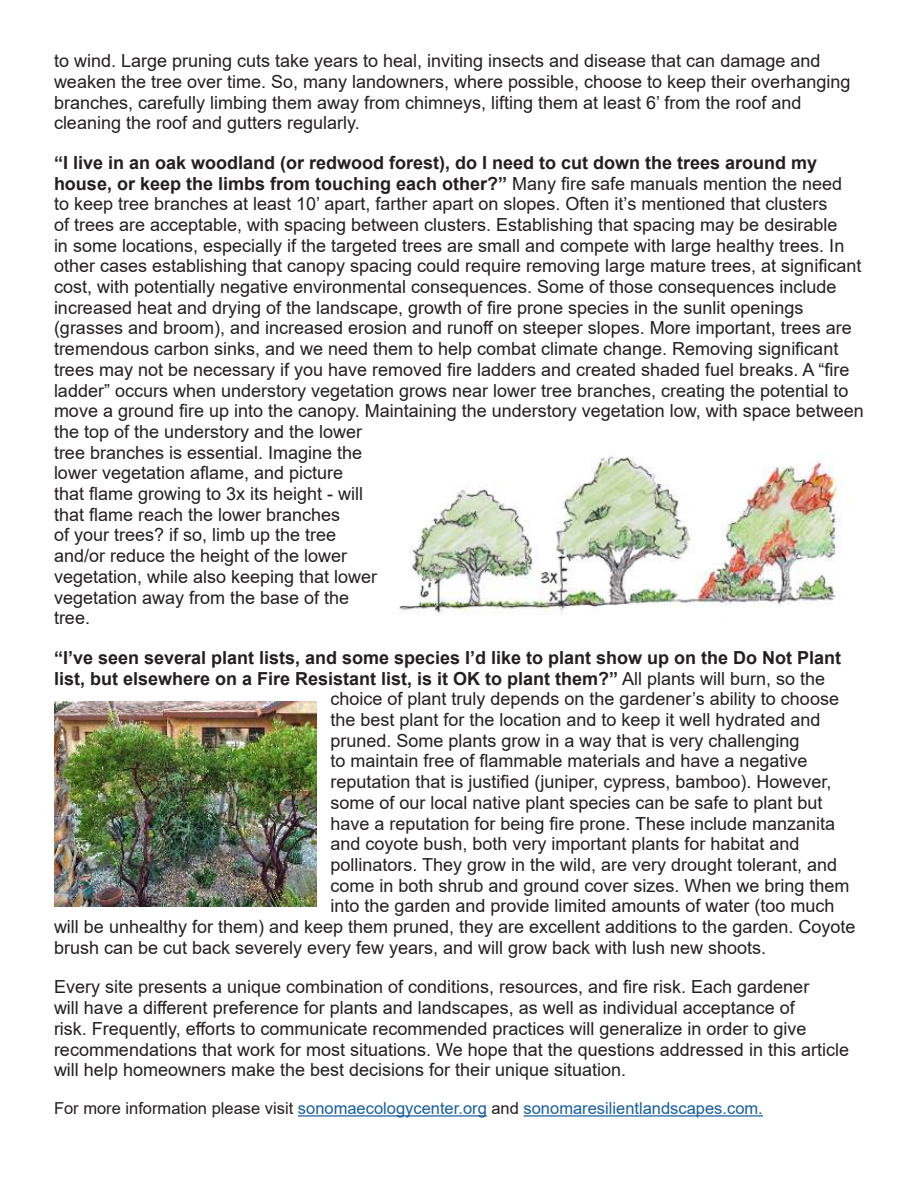
<style>
.page{position:relative;width:918px;height:1188px;background:#fff}
.page>*{position:absolute;margin:0;border:0;box-sizing:border-box;transform-origin:0 0}
.t1{font:18px/20.7px "Arial";color:#231f20}
.t2{font:700 18px "Arial";color:#231f20}
.t3{font:16.5px "Arial";color:#175d9e}
.s1{font-weight:700}
.s2{font-weight:400}
.s3{color:#231f20}
</style>
<div class="page">
<hr style="left:298px;top:1115px;width:189px;height:2px;background:#175d9e">
<hr style="left:524px;top:1115px;width:239px;height:2px;background:#175d9e">
<img style="left:399px;top:456px;width:452px;height:159px">
<img style="left:54px;top:701px;width:263px;height:206px">
<p class="t1" style="left:54px;top:50px;width:798px">to wind. Large pruning cuts take years to heal, inviting insects and disease that can damage and weaken the tree over time. So, many landowners, where possible, choose to keep their overhanging branches, carefully limbing them away from chimneys, lifting them at least 6’ from the roof and cleaning the roof and gutters regularly.</p>
<p class="t1" style="left:54px;top:152px;width:811px"><span class="s1">“I live in an oak woodland (or redwood forest), do I need to cut down the trees around my house, or keep the limbs from touching each other?”</span> Many fire safe manuals mention the need<br>to keep tree branches at least 10’ apart, farther apart on slopes. Often it’s mentioned that clusters<br>of trees are acceptable, with spacing between clusters. Establishing that spacing may be desirable<br>in some locations, especially if the targeted trees are small and compete with large healthy trees. In other cases establishing that canopy spacing could require removing large mature trees, at significant cost, with potentially negative environmental consequences. Some of those consequences include increased heat and drying of the landscape, growth of fire prone species in the sunlit openings (grasses and broom), and increased erosion and runoff on steeper slopes. More important, trees are tremendous carbon sinks, and we need them to help combat climate change. Removing significant trees may not be necessary if you have removed fire ladders and created shaded fuel breaks. A “fire ladder” occurs when understory vegetation grows near lower tree branches, creating the potential to move a ground fire up into the canopy. Maintaining the understory vegetation low, with space between the top of the understory and the lower<br>tree branches is essential. Imagine the<br>lower vegetation aflame, and picture<br>that flame growing to 3x its height - will<br>that flame reach the lower branches<br>of your trees? if so, limb up the tree<br>and/or reduce the height of the lower<br>vegetation, while also keeping that lower<br>vegetation away from the base of the<br>tree.</p>
<p class="t2" style="left:54px;top:651px;width:789px">“I’ve seen several plant lists, and some species I’d like to plant show up on the Do Not Plant</p>
<p class="t2" style="left:54px;top:672px;width:773px">list, but elsewhere on a Fire Resistant list, is it OK to plant them?” <span class="s2">All plants will burn, so the</span></p>
<p class="t1" style="left:330px;top:689px;width:510px">choice of plant truly depends on the gardener’s ability to choose</p>
<p class="t1" style="left:330px;top:709px;width:492px">the best plant for the location and to keep it well hydrated and</p>
<p class="t1" style="left:330px;top:730px;width:471px">pruned. Some plants grow in a way that is very challenging</p>
<p class="t1" style="left:330px;top:751px;width:479px">to maintain free of flammable materials and have a negative</p>
<p class="t1" style="left:330px;top:771px;width:503px">reputation that is justified (juniper, cypress, bamboo). However,</p>
<p class="t1" style="left:330px;top:792px;width:494px">some of our local native plant species can be safe to plant but</p>
<p class="t1" style="left:330px;top:813px;width:506px">have a reputation for being fire prone. These include manzanita</p>
<p class="t1" style="left:330px;top:833px;width:471px">and coyote bush, both very important plants for habitat and</p>
<p class="t1" style="left:330px;top:854px;width:508px">pollinators. They grow in the wild, are very drought tolerant, and</p>
<p class="t1" style="left:330px;top:875px;width:521px">come in both shrub and ground cover sizes. When we bring them</p>
<p class="t1" style="left:330px;top:896px;width:506px">into the garden and provide limited amounts of water (too much</p>
<p class="t1" style="left:54px;top:916px;width:803px">will be unhealthy for them) and keep them pruned, they are excellent additions to the garden. Coyote</p>
<p class="t1" style="left:54px;top:937px;width:714px">brush can be cut back severely every few years, and will grow back with lush new shoots.</p>
<p class="t1" style="left:54px;top:977px;width:797px">Every site presents a unique combination of conditions, resources, and fire risk. Each gardener<br>will have a different preference for plants and landscapes, as well as individual acceptance of<br>risk. Frequently, efforts to communicate recommended practices will generalize in order to give recommendations that work for most situations. We hope that the questions addressed in this article will help homeowners make the best decisions for their unique situation.</p>
<p class="t3" style="left:54px;top:1097px;width:710px"><span class="s3">For more information please visit</span> sonomaecologycenter.org <span class="s3">and</span> sonomaresilientlandscapes.com.</p>
</div>
